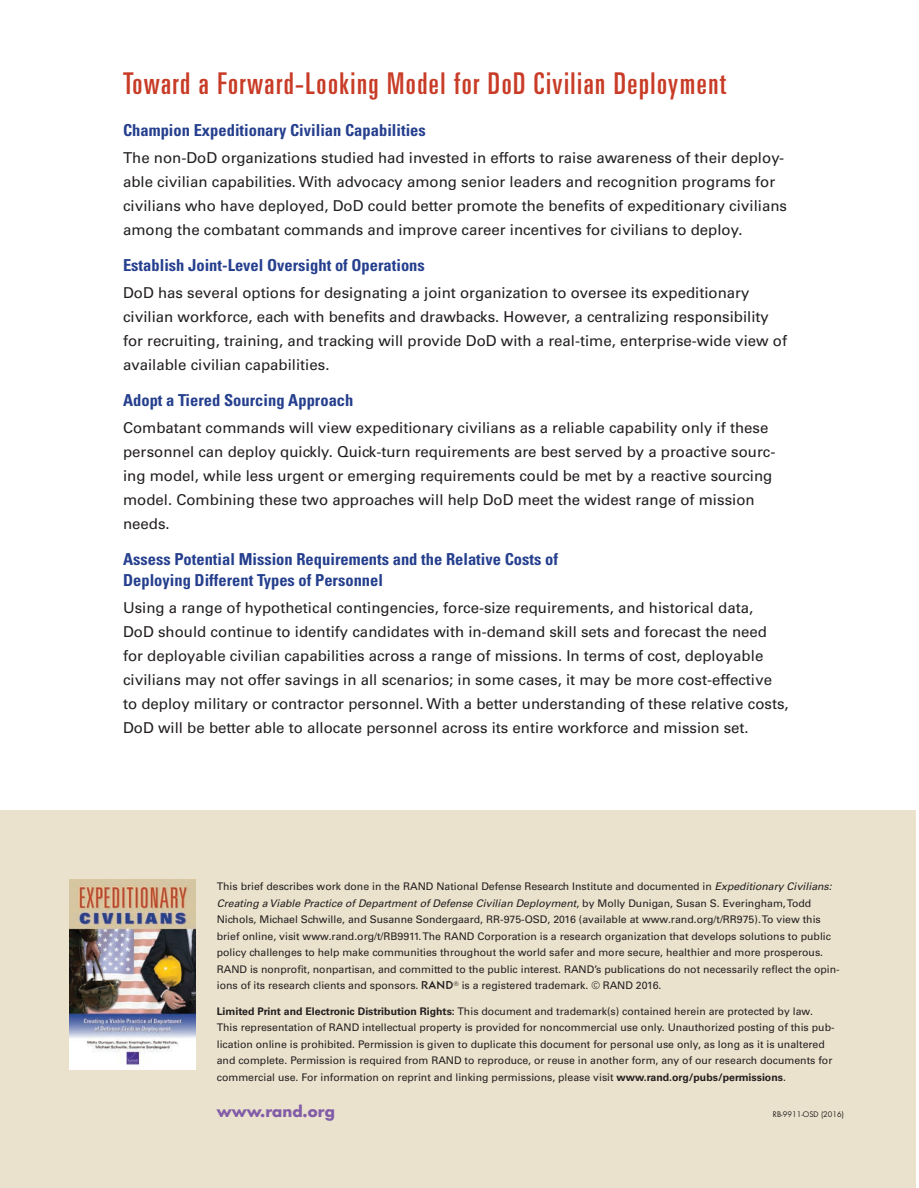
<style>
.page{position:relative;width:919px;height:1188px;background:#fff}
.page>*{position:absolute;margin:0;border:0;box-sizing:border-box;transform-origin:0 0}
.t1{font:ultra-condensed 30px "Univers LT Std";letter-spacing:.05em;color:#c83c27}
.t2{font:700 condensed 16.5px/21px "Univers LT Std";color:#253f8e}
.t3{font:15px/24px "Univers LT Std";color:#231f20}
.t4{font:700 15px "Futura Std";color:#825da7}
.t5{font:10.5px/16.5px "Univers LT Std";color:#231f20}
.t6{font:7.5px "Futura Std";color:#231f20}
.s1{font-style:italic}
.s2{font-weight:700}
</style>
<div class="page">
<div style="left:0;top:811px;width:915px;height:377px;background:#ebe2cd"></div>
<img style="left:69px;top:880px;width:126px;height:189px">
<h1 class="t1" style="left:123px;top:67px;width:604px">Toward a Forward-Looking Model for DoD Civilian Deployment</h1>
<p class="t2" style="left:123px;top:120px;width:304px">Champion Expeditionary Civilian Capabilities</p>
<p class="t3" style="left:123px;top:146px;width:665px">The non-DoD organizations studied had invested in efforts to raise awareness of their deploy&shy;able civilian capabilities. With advocacy among senior leaders and recognition programs for civilians who have deployed, DoD could better promote the benefits of expeditionary civilians among the combatant commands and improve career incentives for civilians to deploy.</p>
<p class="t2" style="left:123px;top:255px;width:303px">Establish Joint-Level Oversight of Operations</p>
<p class="t3" style="left:123px;top:281px;width:665px">DoD has several options for designating a joint organization to oversee its expeditionary civilian workforce, each with benefits and drawbacks. However, a centralizing responsibility for recruiting, training, and tracking will provide DoD with a real-time, enterprise-wide view of available civilian capabilities.</p>
<p class="t2" style="left:123px;top:390px;width:232px">Adopt a Tiered Sourcing Approach</p>
<p class="t3" style="left:123px;top:416px;width:653px">Combatant commands will view expeditionary civilians as a reliable capability only if these personnel can deploy quickly. Quick-turn requirements are best served by a proactive sourc&shy;ing model, while less urgent or emerging requirements could be met by a reactive sourcing model. Combining these two approaches will help DoD meet the widest range of mission needs.</p>
<p class="t2" style="left:123px;top:549px;width:436px">Assess Potential Mission Requirements and the Relative Costs of<br>Deploying Different Types of Personnel</p>
<p class="t3" style="left:123px;top:596px;width:666px">Using a range of hypothetical contingencies, force-size requirements, and historical data,<br>DoD should continue to identify candidates with in-demand skill sets and forecast the need for deployable civilian capabilities across a range of missions. In terms of cost, deployable civilians may not offer savings in all scenarios; in some cases, it may be more cost-effective to deploy military or contractor personnel. With a better understanding of these relative costs, DoD will be better able to allocate personnel across its entire workforce and mission set.</p>
<p class="t5" style="left:217px;top:878px;width:624px">This brief describes work done in the RAND National Defense Research Institute and documented in <span class="s1">Expeditionary Civilians:<br>Creating a Viable Practice of Department of Defense Civilian Deployment</span>, by Molly Dunigan, Susan S. Everingham, Todd Nichols, Michael Schwille, and Susanne Sondergaard, RR-975-OSD, 2016 (available at www.rand.org/t/RR975). To view this brief online, visit www.rand.org/t/RB9911. The RAND Corporation is a research organization that develops solutions to public policy challenges to help make communities throughout the world safer and more secure, healthier and more prosperous.<br>RAND is nonprofit, nonpartisan, and committed to the public interest. RAND’s publications do not necessarily reflect the opin&shy;ions of its research clients and sponsors.</p>
<p class="t5" style="left:453px;top:977px;width:209px"><sup>®</sup> is a registered trademark. © RAND 2016.</p>
<p class="t5" style="left:217px;top:1003px;width:619px"><span class="s2">Limited Print and Electronic Distribution Rights:</span> This document and trademark(s) contained herein are protected by law.<br>This representation of RAND intellectual property is provided for noncommercial use only. Unauthorized posting of this pub&shy;lication online is prohibited. Permission is given to duplicate this document for personal use only, as long as it is unaltered and complete. Permission is required from RAND to reproduce, or reuse in another form, any of our research documents for commercial use. For information on reprint and linking permissions, please visit <span class="s2">www.rand.org/pubs/permissions</span>.</p>
<p class="t4" style="left:217px;top:1101px;width:120px">www.rand.org</p>
<p class="t6" style="left:772px;top:1109px;width:72px">RB-9911-OSD (2016)</p>
</div>
